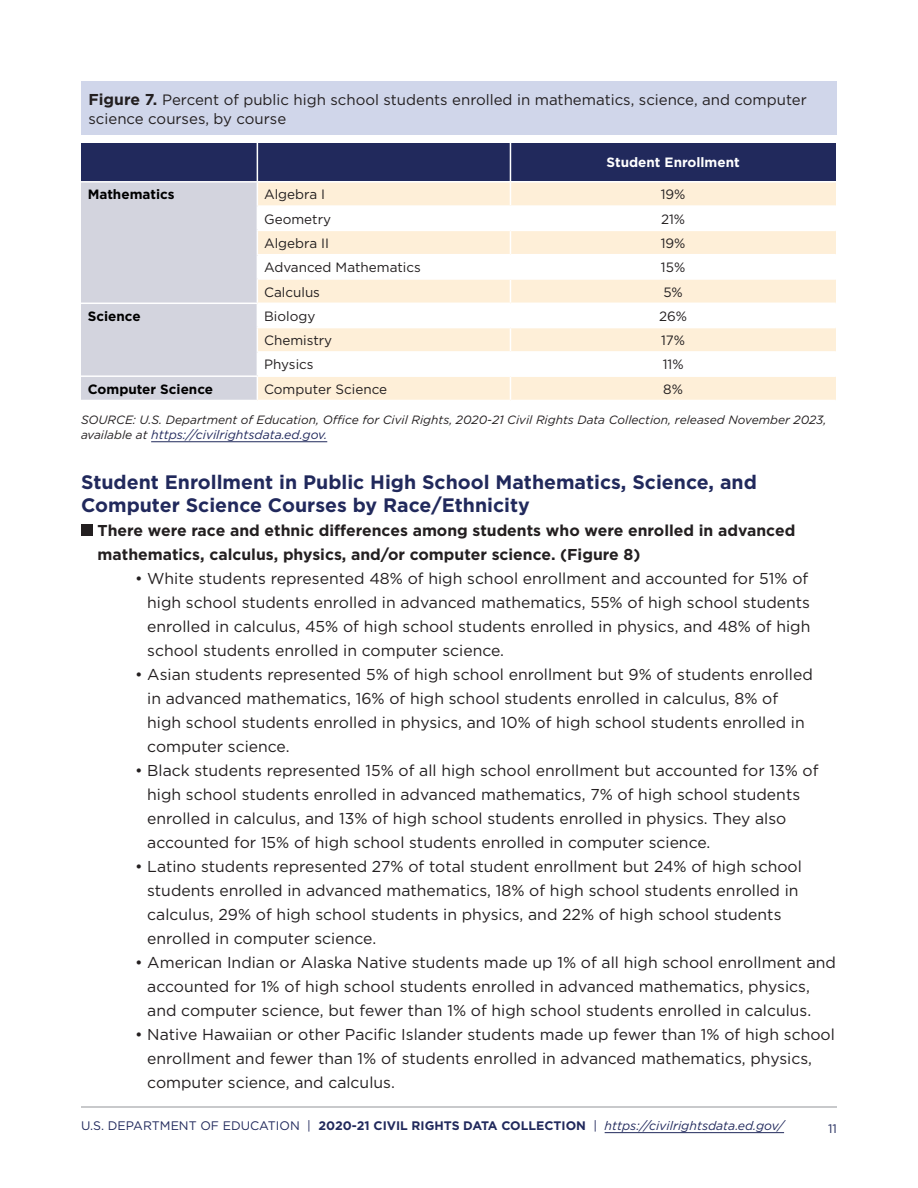
<style>
.page{position:relative;width:918px;height:1188px;background:#fff}
.page>*{position:absolute;margin:0;border:0;box-sizing:border-box;transform-origin:0 0}
.t1{font:700 19.5px/23.4px "Gotham";color:#21295c}
.t2{font:15.75px/24px "Gotham";color:#231f20}
.t3{font:700 15.75px/24px "Gotham";color:#231f20}
.t4{font:15px/19.5px "Gotham";color:#231f20}
.t5{font:13.5px "Gotham";color:#231f20}
.t6{font:700 13.5px "Gotham";color:#000}
.t7{font:700 13.5px "Gotham";color:#fff}
.t8{font:700 12.3px "Gotham";color:#21295c}
.t9{font:italic 12.3px "Gotham";color:#21295c}
.t10{font:12.3px "Gotham";color:#21295c}
.t11{font:italic 12px "Gotham";color:#231f20}
.s1{font-weight:700;font-size:15.75px}
.s2{font-size:12px;color:#231f20}
.s3{font-weight:400}
.s4{font-weight:400;font-style:italic}
</style>
<div class="page">
<hr style="left:605px;top:1132px;width:179px;height:1px;background:#21295c">
<hr style="left:81px;top:1107px;width:756px;height:1px;background:#939598">
<div style="left:81px;top:81px;width:756px;height:54px;background:#d0d6ea"></div>
<div style="left:81px;top:143px;width:176px;height:39px;background:#21295c"></div>
<div style="left:257px;top:143px;width:253px;height:39px;background:#21295c"></div>
<div style="left:510px;top:143px;width:326px;height:39px;background:#21295c"></div>
<div style="left:81px;top:182px;width:176px;height:121px;background:#d3d4de"></div>
<div style="left:81px;top:303px;width:176px;height:73px;background:#d3d4de"></div>
<div style="left:81px;top:376px;width:176px;height:24px;background:#d3d4de"></div>
<div style="left:257px;top:182px;width:253px;height:24px;background:#feefd8"></div>
<div style="left:510px;top:182px;width:326px;height:24px;background:#feefd8"></div>
<div style="left:257px;top:230px;width:253px;height:25px;background:#feefd8"></div>
<div style="left:510px;top:230px;width:326px;height:25px;background:#feefd8"></div>
<div style="left:257px;top:279px;width:253px;height:24px;background:#feefd8"></div>
<div style="left:510px;top:279px;width:326px;height:24px;background:#feefd8"></div>
<div style="left:257px;top:328px;width:253px;height:24px;background:#feefd8"></div>
<div style="left:510px;top:328px;width:326px;height:24px;background:#feefd8"></div>
<div style="left:257px;top:376px;width:253px;height:24px;background:#feefd8"></div>
<div style="left:510px;top:376px;width:326px;height:24px;background:#feefd8"></div>
<div style="left:81px;top:524px;width:12px;height:12px;background:#231f20"></div>
<hr style="left:151px;top:441px;width:176px;height:1px;background:#21295c">
<hr style="left:257px;top:143px;width:1px;height:38px;background:#fff">
<hr style="left:510px;top:143px;width:1px;height:38px;background:#fff">
<hr style="left:81px;top:181px;width:176px;height:2px;background:#fff">
<hr style="left:81px;top:303px;width:176px;height:1px;background:#fff">
<hr style="left:81px;top:375px;width:176px;height:2px;background:#fff">
<hr style="left:257px;top:181px;width:253px;height:2px;background:#fff">
<hr style="left:257px;top:205px;width:253px;height:2px;background:#fff">
<hr style="left:510px;top:181px;width:326px;height:2px;background:#fff">
<hr style="left:510px;top:205px;width:326px;height:2px;background:#fff">
<hr style="left:257px;top:230px;width:253px;height:1px;background:#fff">
<hr style="left:257px;top:254px;width:253px;height:1px;background:#fff">
<hr style="left:510px;top:230px;width:326px;height:1px;background:#fff">
<hr style="left:510px;top:254px;width:326px;height:1px;background:#fff">
<hr style="left:257px;top:278px;width:253px;height:2px;background:#fff">
<hr style="left:510px;top:278px;width:326px;height:2px;background:#fff">
<hr style="left:257px;top:351px;width:253px;height:2px;background:#fff">
<hr style="left:510px;top:351px;width:326px;height:2px;background:#fff">
<hr style="left:257px;top:375px;width:253px;height:2px;background:#fff">
<svg style="left:257px;top:183px;width:1px;height:217px"></svg>
<hr style="left:510px;top:375px;width:326px;height:2px;background:#fff">
<svg style="left:510px;top:183px;width:1px;height:217px"></svg>
<p class="t4" style="left:88px;top:89px;width:720px"><span class="s1">Figure 7.</span> Percent of public high school students enrolled in mathematics, science, and computer science courses, by course</p>
<p class="t7" style="left:607px;top:153px;width:135px">Student Enrollment</p>
<p class="t6" style="left:88px;top:186px;width:88px">Mathematics</p>
<p class="t5" style="left:264px;top:186px;width:63px">Algebra I</p>
<p class="t5" style="left:661px;top:186px;width:26px">19%</p>
<p class="t5" style="left:264px;top:210px;width:69px">Geometry</p>
<p class="t5" style="left:661px;top:210px;width:26px">21%</p>
<p class="t5" style="left:264px;top:235px;width:66px">Algebra II</p>
<p class="t5" style="left:661px;top:235px;width:26px">19%</p>
<p class="t5" style="left:264px;top:259px;width:158px">Advanced Mathematics</p>
<p class="t5" style="left:661px;top:259px;width:26px">15%</p>
<p class="t5" style="left:264px;top:283px;width:57px">Calculus</p>
<p class="t5" style="left:663px;top:283px;width:21px">5%</p>
<p class="t6" style="left:88px;top:307px;width:54px">Science</p>
<p class="t5" style="left:264px;top:307px;width:53px">Biology</p>
<p class="t5" style="left:659px;top:307px;width:30px">26%</p>
<p class="t5" style="left:264px;top:332px;width:70px">Chemistry</p>
<p class="t5" style="left:661px;top:332px;width:26px">17%</p>
<p class="t5" style="left:264px;top:356px;width:51px">Physics</p>
<p class="t5" style="left:663px;top:356px;width:22px">11%</p>
<p class="t6" style="left:88px;top:380px;width:127px">Computer Science</p>
<p class="t5" style="left:264px;top:380px;width:125px">Computer Science</p>
<p class="t5" style="left:663px;top:380px;width:21px">8%</p>
<p class="t11" style="left:81px;top:413px;width:747px">SOURCE: U.S. Department of Education, Office for Civil Rights, 2020-21 Civil Rights Data Collection, released November 2023,</p>
<p class="t9" style="left:81px;top:427px;width:248px"><span class="s2">available at</span> https://civilrightsdata.ed.gov.</p>
<h3 class="t1" style="left:81px;top:470px;width:677px">Student Enrollment in Public High School Mathematics, Science, and<br>Computer Science Courses by Race/Ethnicity</h3>
<p class="t3" style="left:98px;top:518px;width:699px">There were race and ethnic differences among students who were enrolled in advanced mathematics, calculus, physics, and/or computer science. (Figure 8)</p>
<p class="t2" style="left:147px;top:566px;width:665px;text-indent:-12px">• White students represented 48% of high school enrollment and accounted for 51% of high school students enrolled in advanced mathematics, 55% of high school students enrolled in calculus, 45% of high school students enrolled in physics, and 48% of high school students enrolled in computer science.</p>
<p class="t2" style="left:147px;top:662px;width:667px;text-indent:-12px">• Asian students represented 5% of high school enrollment but 9% of students enrolled in advanced mathematics, 16% of high school students enrolled in calculus, 8% of high school students enrolled in physics, and 10% of high school students enrolled in computer science.</p>
<p class="t2" style="left:147px;top:758px;width:673px;text-indent:-12px">• Black students represented 15% of all high school enrollment but accounted for 13% of high school students enrolled in advanced mathematics, 7% of high school students enrolled in calculus, and 13% of high school students enrolled in physics. They also accounted for 15% of high school students enrolled in computer science.</p>
<p class="t2" style="left:147px;top:854px;width:656px;text-indent:-12px">• Latino students represented 27% of total student enrollment but 24% of high school students enrolled in advanced mathematics, 18% of high school students enrolled in calculus, 29% of high school students in physics, and 22% of high school students enrolled in computer science.</p>
<p class="t2" style="left:147px;top:950px;width:690px;text-indent:-12px">• American Indian or Alaska Native students made up 1% of all high school enrollment and accounted for 1% of high school students enrolled in advanced mathematics, physics, and computer science, but fewer than 1% of high school students enrolled in calculus.</p>
<p class="t2" style="left:147px;top:1022px;width:689px;text-indent:-12px">• Native Hawaiian or other Pacific Islander students made up fewer than 1% of high school enrollment and fewer than 1% of students enrolled in advanced mathematics, physics, computer science, and calculus.</p>
<p class="t8" style="left:81px;top:1118px;width:705px"><span class="s3">U.S. DEPARTMENT OF EDUCATION |</span> 2020-21 CIVIL RIGHTS DATA COLLECTION <span class="s3">|</span> <span class="s4">https://civilrightsdata.ed.gov/</span></p>
<p class="t10" style="left:828px;top:1121px;width:10px">11</p>
</div>
